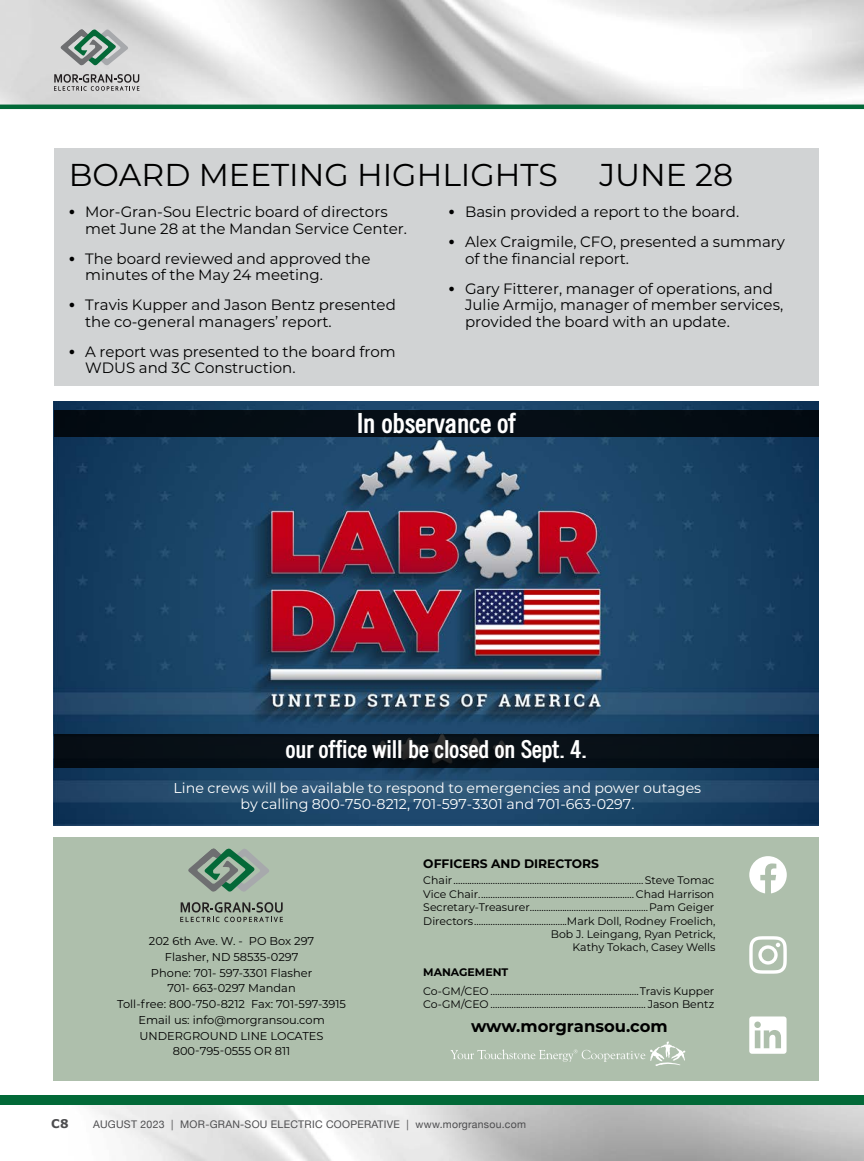
<style>
.page{position:relative;width:864px;height:1161px;background:#fff}
.page>*{position:absolute;margin:0;border:0;box-sizing:border-box;transform-origin:0 0}
.t1{font:31.5px "Montserrat";color:#000}
.t2{font:700 condensed 27.75px "Trade";color:#fff}
.t3{font:700 condensed 24.75px "Trade";color:#fff}
.t4{font:700 16.35px "Montserrat";color:#000}
.t5{font:15px/16.5px "Montserrat";color:#000}
.t6{font:14.25px/16.5px "Montserrat";color:#fff;text-align:center}
.t7{font:700 12.3px "Montserrat";color:#000}
.t8{font:700 12px "Verdana";color:#4d4d4f}
.t9{font:11.4px/15.8px "Montserrat";color:#000;text-align:center}
.t10{font:10.95px/13.4px "Montserrat";color:#000;text-align:right}
.t11{font:700 10.95px "Montserrat";color:#000}
.t12{font:10.5px "Helvetica Neue";letter-spacing:.025em;color:#4d4d4f}
.s1{font-weight:700;font-size:18px}
</style>
<div class="page">
<div style="left:54px;top:837px;width:765px;height:244px;background:#aebfac"></div>
<svg style="left:749px;top:856px;width:38px;height:37px"></svg>
<svg style="left:749px;top:936px;width:38px;height:38px"></svg>
<svg style="left:749px;top:1016px;width:38px;height:38px"></svg>
<svg style="left:180px;top:902px;width:103px;height:20px"></svg>
<svg style="left:188px;top:848px;width:81px;height:44px"></svg>
<svg style="left:450px;top:1041px;width:235px;height:25px"></svg>
<div style="left:54px;top:148px;width:765px;height:238px;background:#d1d3d4"></div>
<img style="left:54px;top:401px;width:765px;height:424px">
<div style="left:54px;top:734px;width:765px;height:33px;background:#070f16"></div>
<div style="left:54px;top:410px;width:765px;height:27px;background:#050d14"></div>
<img style="left:0;top:0;width:864px;height:105px">
<div style="left:0;top:1095px;width:864px;height:10px;background:#026938"></div>
<hr style="left:0;top:105px;width:864px;height:4px;background:#026938">
<svg style="left:54px;top:74px;width:86px;height:17px"></svg>
<svg style="left:59px;top:28px;width:70px;height:38px;background:#9eafa7"></svg>
<h1 class="t1" style="left:69px;top:153px;width:491px">BOARD MEETING HIGHLIGHTS</h1>
<h1 class="t1" style="left:599px;top:153px;width:135px">JUNE 28</h1>
<h3 class="t5" style="left:85px;top:203px;width:323px;text-indent:-16px"><span class="s1">•</span> Mor-Gran-Sou Electric board of directors met June 28 at the Mandan Service Center.</h3>
<h3 class="t5" style="left:85px;top:250px;width:287px;text-indent:-16px"><span class="s1">•</span> The board reviewed and approved the minutes of the May 24 meeting.</h3>
<h3 class="t5" style="left:85px;top:296px;width:312px;text-indent:-16px"><span class="s1">•</span> Travis Kupper and Jason Bentz presented the co-general managers’ report.</h3>
<h3 class="t5" style="left:85px;top:343px;width:312px;text-indent:-16px"><span class="s1">•</span> A report was presented to the board from<br>WDUS and 3C Construction.</h3>
<h3 class="t5" style="left:449px;top:203px;width:292px"><span class="s1">•</span> Basin provided a report to the board.</h3>
<h3 class="t5" style="left:465px;top:233px;width:322px;text-indent:-16px"><span class="s1">•</span> Alex Craigmile, CFO, presented a summary of the financial report.</h3>
<h3 class="t5" style="left:465px;top:280px;width:320px;text-indent:-16px"><span class="s1">•</span> Gary Fitterer, manager of operations, and<br>Julie Armijo, manager of member services, provided the board with an update.</h3>
<h2 class="t2" style="left:357px;top:407px;width:160px">In observance of</h2>
<h3 class="t3" style="left:286px;top:735px;width:303px">our office will be closed on Sept. 4.</h3>
<h3 class="t6" style="left:174px;top:779px;width:529px">Line crews will be available to respond to emergencies and power outages by calling 800-750-8212, 701-597-3301 and 701-663-0297.</h3>
<p class="t9" style="left:117px;top:933px;width:230px">202 6th Ave. W. - PO Box 297<br>Flasher, ND 58535-0297<br>Phone: 701- 597-3301 Flasher<br>701- 663-0297 Mandan<br>Toll-free: 800-750-8212 Fax: 701-597-3915<br>Email us: info@morgransou.com<br>UNDERGROUND LINE LOCATES<br>800-795-0555 OR 811</p>
<p class="t7" style="left:423px;top:855px;width:177px">OFFICERS AND DIRECTORS</p>
<p class="t10" style="left:423px;top:873px;width:294px">Chair..................................................................................Steve Tomac Vice Chair................................................................... Chad Harrison Secretary-Treasurer...................................................Pam Geiger Directors........................................Mark Doll, Rodney Froelich, Bob J. Leingang, Ryan Petrick,<br>Kathy Tokach, Casey Wells</p>
<p class="t11" style="left:423px;top:964px;width:87px">MANAGEMENT</p>
<p class="t10" style="left:423px;top:985px;width:293px;text-align:left">Co-GM/CEO ................................................................Travis Kupper<br>Co-GM/CEO ................................................................... Jason Bentz</p>
<h3 class="t4" style="left:471px;top:1014px;width:198px">www.morgransou.com</h3>
<p class="t8" style="left:51px;top:1115px;width:19px">C8</p>
<p class="t12" style="left:93px;top:1116px;width:435px">AUGUST 2023 | MOR-GRAN-SOU ELECTRIC COOPERATIVE | www.morgransou.com</p>
</div>
